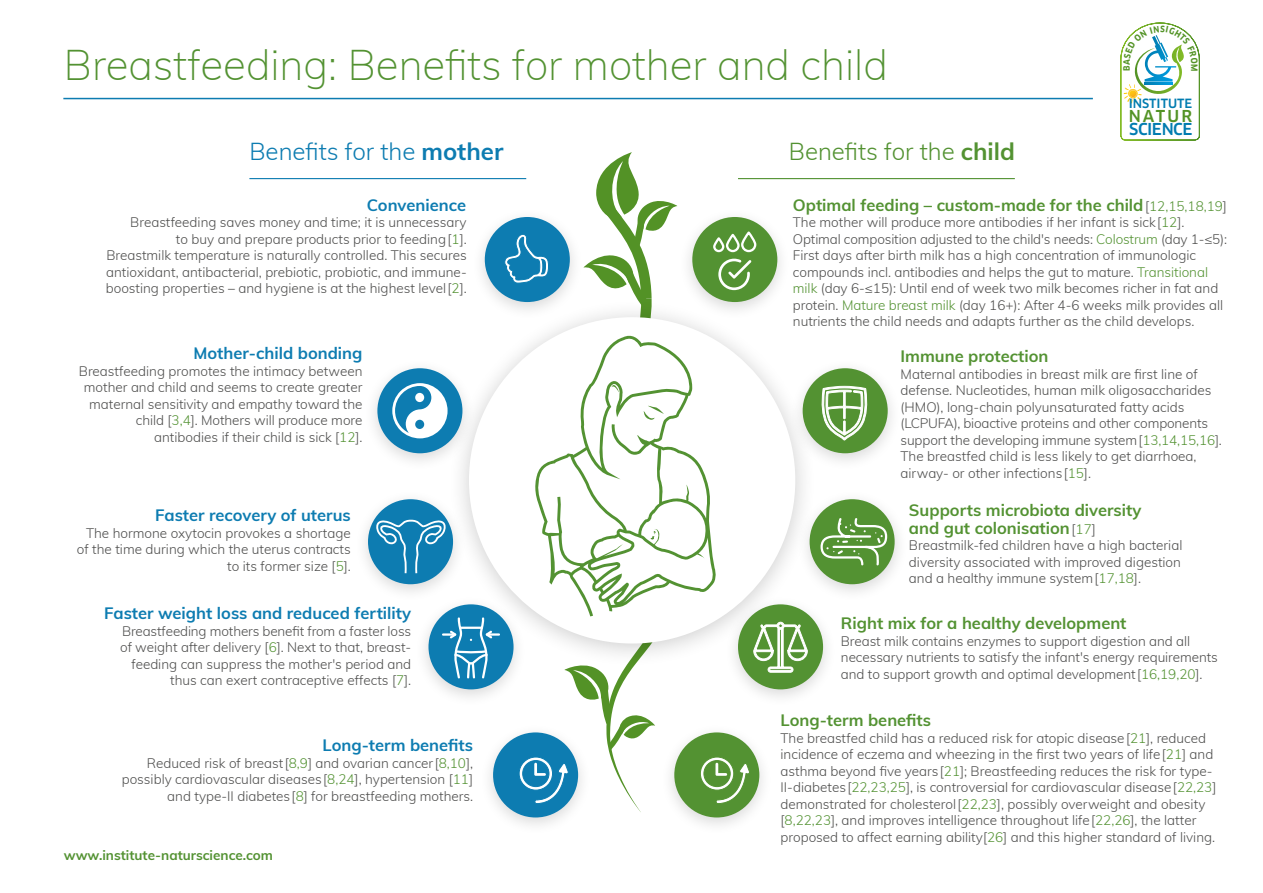
<style>
.page{position:relative;width:1263px;height:893px;background:#fff}
.page>*{position:absolute;margin:0;border:0;box-sizing:border-box;transform-origin:0 0}
.t1{font:200 42px "Muli";color:#539232}
.t2{font:300 24px "Muli";color:#0d7cb1}
.t3{font:300 24px "Muli";color:#539232}
.t4{font:700 16.5px/18px "Muli";color:#539232}
.t5{font:700 16.5px "Muli";color:#0d7cb1}
.t6{font:500 16.05px "Clan OT";letter-spacing:-.03em;color:#007cb0}
.t7{font:500 16.05px "Clan OT";letter-spacing:.13em;color:#539326}
.t8{font:300 13.5px/16.5px "Muli";color:#4d4d4c;text-align:right}
.t9{font:700 13.5px "Muli";color:#539232}
.t10{font:500 12.45px "Clan OT";color:#007cb0}
.t11{font:700 8.7px "Clan OT";color:#539326;scale:.92 1}
.s1{font-weight:700}
.s2{color:#539232}
.s3{font-weight:300;font-size:13.5px;color:#4d4d4c}
.s4{font-weight:300;font-size:13.5px}
</style>
<div class="page">
<div style="left:448px;top:299px;width:369px;height:369px;background:#000;opacity:.2"></div>
<div style="left:469px;top:317px;width:326px;height:326px;background:#fff;border-radius:50%"></div>
<svg style="left:499px;top:353px;width:266px;height:266px"></svg>
<svg style="left:679px;top:334px;width:44px;height:289px"></svg>
<svg style="left:679px;top:333px;width:38px;height:283px"></svg>
<hr style="left:249px;top:178px;width:277px;height:1px;background:#0d7cb1">
<hr style="left:738px;top:178px;width:277px;height:1px;background:#539232">
<div style="left:364px;top:359px;width:112px;height:112px;background:#000;opacity:.15"></div>
<div style="left:377px;top:368px;width:85px;height:85px;background:#0d7cb1;border-radius:50%"></div>
<svg style="left:392px;top:383px;width:56px;height:55px"></svg>
<div style="left:678px;top:207px;width:113px;height:113px;background:#000;opacity:.15"></div>
<div style="left:692px;top:217px;width:85px;height:85px;background:#539232;border-radius:50%"></div>
<div style="left:741px;top:231px;width:15px;height:21px;border:2px solid #fff;border-radius:6px"></div>
<div style="left:726px;top:234px;width:14px;height:18px;border:2px solid #fff;border-radius:6px"></div>
<div style="left:713px;top:237px;width:11px;height:15px;border:2px solid #fff;border-radius:4px"></div>
<svg style="left:718px;top:259px;width:33px;height:31px"></svg>
<div style="left:660px;top:723px;width:113px;height:112px;background:#000;opacity:.15"></div>
<div style="left:674px;top:732px;width:85px;height:85px;background:#539232;border-radius:50%"></div>
<svg style="left:700px;top:757px;width:50px;height:47px"></svg>
<div style="left:479px;top:723px;width:113px;height:112px;background:#000;opacity:.15"></div>
<div style="left:493px;top:732px;width:85px;height:85px;background:#0d7cb1;border-radius:50%"></div>
<hr style="left:63px;top:98px;width:1030px;height:1px;background:#0d7cb1">
<div style="left:471px;top:207px;width:112px;height:113px;background:#000;opacity:.15"></div>
<div style="left:485px;top:217px;width:85px;height:85px;background:#0d7cb1;border-radius:50%"></div>
<svg style="left:505px;top:152px;width:174px;height:661px"></svg>
<div style="left:724px;top:595px;width:113px;height:112px;background:#000;opacity:.15"></div>
<div style="left:738px;top:604px;width:85px;height:85px;background:#539232;border-radius:50%"></div>
<svg style="left:753px;top:622px;width:55px;height:51px"></svg>
<div style="left:789px;top:359px;width:112px;height:112px;background:#000;opacity:.15"></div>
<div style="left:803px;top:368px;width:85px;height:85px;background:#539232;border-radius:50%"></div>
<svg style="left:821px;top:385px;width:47px;height:55px"></svg>
<div style="left:415px;top:595px;width:112px;height:112px;background:#000;opacity:.15"></div>
<div style="left:428px;top:604px;width:85px;height:85px;background:#0d7cb1;border-radius:50%"></div>
<svg style="left:443px;top:617px;width:56px;height:63px"></svg>
<div style="left:354px;top:490px;width:113px;height:112px;background:#000;opacity:.15"></div>
<div style="left:368px;top:499px;width:85px;height:85px;background:#0d7cb1;border-radius:50%"></div>
<svg style="left:374px;top:519px;width:74px;height:56px"></svg>
<div style="left:796px;top:490px;width:112px;height:112px;background:#000;opacity:.15"></div>
<div style="left:810px;top:499px;width:85px;height:85px;background:#539232;border-radius:50%"></div>
<svg style="left:820px;top:517px;width:68px;height:50px"></svg>
<svg style="left:1120px;top:22px;width:80px;height:119px"></svg>
<h1 class="t1" style="left:64px;top:34px;width:825px">Breastfeeding: Benefits for mother and child</h1>
<h2 class="t2" style="left:249px;top:134px;width:255px">Benefits for the <span class="s1">mother</span></h2>
<h2 class="t3" style="left:789px;top:134px;width:228px">Benefits for the <span class="s1">child</span></h2>
<p class="t11" style="left:1121px;top:71px;width:7px;rotate:-90deg">B</p>
<p class="t11" style="left:1199px;top:64px;width:9px;rotate:90deg">M</p>
<p class="t10" style="left:1129px;top:96px;width:65px">INSTITUTE</p>
<p class="t7" style="left:1129px;top:106px;width:65px">NATUR</p>
<p class="t6" style="left:1129px;top:120px;width:65px">SCIENCE</p>
<p class="t5" style="left:367px;top:193px;width:101px">Convenience</p>
<p class="t8" style="left:106px;top:214px;width:362px">Breastfeeding saves money and time; it is unnecessary<br>to buy and prepare products prior to feeding[<span class="s2">1</span>].<br>Breastmilk temperature is naturally controlled. This secures antioxidant, antibacterial, prebiotic, probiotic, and immune&shy;boosting properties – and hygiene is at the highest level[<span class="s2">2</span>].</p>
<p class="t5" style="left:194px;top:341px;width:170px">Mother-child bonding</p>
<p class="t8" style="left:79px;top:362px;width:285px">Breastfeeding promotes the intimacy between mother and child and seems to create greater maternal sensitivity and empathy toward the child [<span class="s2">3,4</span>]. Mothers will produce more antibodies if their child is sick [<span class="s2">12</span>].</p>
<p class="t5" style="left:155px;top:503px;width:197px">Faster recovery of uterus</p>
<p class="t8" style="left:77px;top:524px;width:275px">The hormone oxytocin provokes a shortage of the time during which the uterus contracts to its former size [<span class="s2">5</span>].</p>
<p class="t5" style="left:104px;top:601px;width:308px">Faster weight loss and reduced fertility</p>
<p class="t8" style="left:120px;top:622px;width:292px">Breastfeeding mothers benefit from a faster loss of weight after delivery [<span class="s2">6</span>]. Next to that, breast&shy;feeding can suppress the mother's period and thus can exert contraceptive effects [<span class="s2">7</span>].</p>
<p class="t5" style="left:322px;top:733px;width:152px">Long-term benefits</p>
<p class="t8" style="left:122px;top:754px;width:353px">Reduced risk of breast[<span class="s2">8,9</span>] and ovarian cancer[<span class="s2">8,10</span>], possibly cardiovascular diseases[<span class="s2">8,24</span>], hypertension [<span class="s2">11</span>] and type-II diabetes[<span class="s2">8</span>] for breastfeeding mothers.</p>
<p class="t9" style="left:64px;top:845px;width:211px">www.institute-naturscience.com</p>
<p class="t4" style="left:793px;top:195px;width:436px">Optimal feeding – custom-made for the child<span class="s3">[</span><span class="s4">12,15,18,19</span><span class="s3">]</span></p>
<p class="t8" style="left:793px;top:214px;width:436px;text-align:left">The mother will produce more antibodies if her infant is sick[<span class="s2">12</span>].<br>Optimal composition adjusted to the child's needs: <span class="s2">Colostrum</span> (day 1-≤5):<br>First days after birth milk has a high concentration of immunologic compounds incl. antibodies and helps the gut to mature. <span class="s2">Transitional milk</span> (day 6-≤15): Until end of week two milk becomes richer in fat and protein. <span class="s2">Mature breast milk</span> (day 16+): After 4-6 weeks milk provides all nutrients the child needs and adapts further as the child develops.</p>
<p class="t4" style="left:900px;top:347px;width:149px">Immune protection</p>
<p class="t8" style="left:900px;top:365px;width:323px;text-align:left">Maternal antibodies in breast milk are first line of defense. Nucleotides, human milk oligosaccharides (HMO), long-chain polyunsaturated fatty acids (LCPUFA), bioactive proteins and other components support the developing immune system[<span class="s2">13,14,15,16</span>].<br>The breastfed child is less likely to get diarrhoea, airway- or other infections[<span class="s2">15</span>].</p>
<p class="t4" style="left:909px;top:500px;width:234px">Supports microbiota diversity and gut colonisation<span class="s3">[</span><span class="s4">17</span><span class="s3">]</span></p>
<p class="t8" style="left:909px;top:537px;width:275px;text-align:justify">Breastmilk-fed children have a high bacterial diversity associated with improved digestion and a healthy immune system[<span class="s2">17,18</span>].</p>
<p class="t4" style="left:841px;top:613px;width:287px">Right mix for a healthy development</p>
<p class="t8" style="left:841px;top:632px;width:378px;text-align:left">Breast milk contains enzymes to support digestion and all necessary nutrients to satisfy the infant's energy requirements and to support growth and optimal development[<span class="s2">16,19,20</span>].</p>
<p class="t4" style="left:780px;top:710px;width:152px">Long-term benefits</p>
<p class="t8" style="left:780px;top:729px;width:437px;text-align:left">The breastfed child has a reduced risk for atopic disease[<span class="s2">21</span>], reduced incidence of eczema and wheezing in the first two years of life[<span class="s2">21</span>] and asthma beyond five years[<span class="s2">21</span>]; Breastfeeding reduces the risk for type-II-diabetes[<span class="s2">22,23,25</span>], is controversial for cardiovascular disease[<span class="s2">22,23</span>] demonstrated for cholesterol[<span class="s2">22,23</span>], possibly overweight and obesity [<span class="s2">8,22,23</span>], and improves intelligence throughout life[<span class="s2">22,26</span>], the latter proposed to affect earning ability[<span class="s2">26</span>] and this higher standard of living.</p>
</div>
